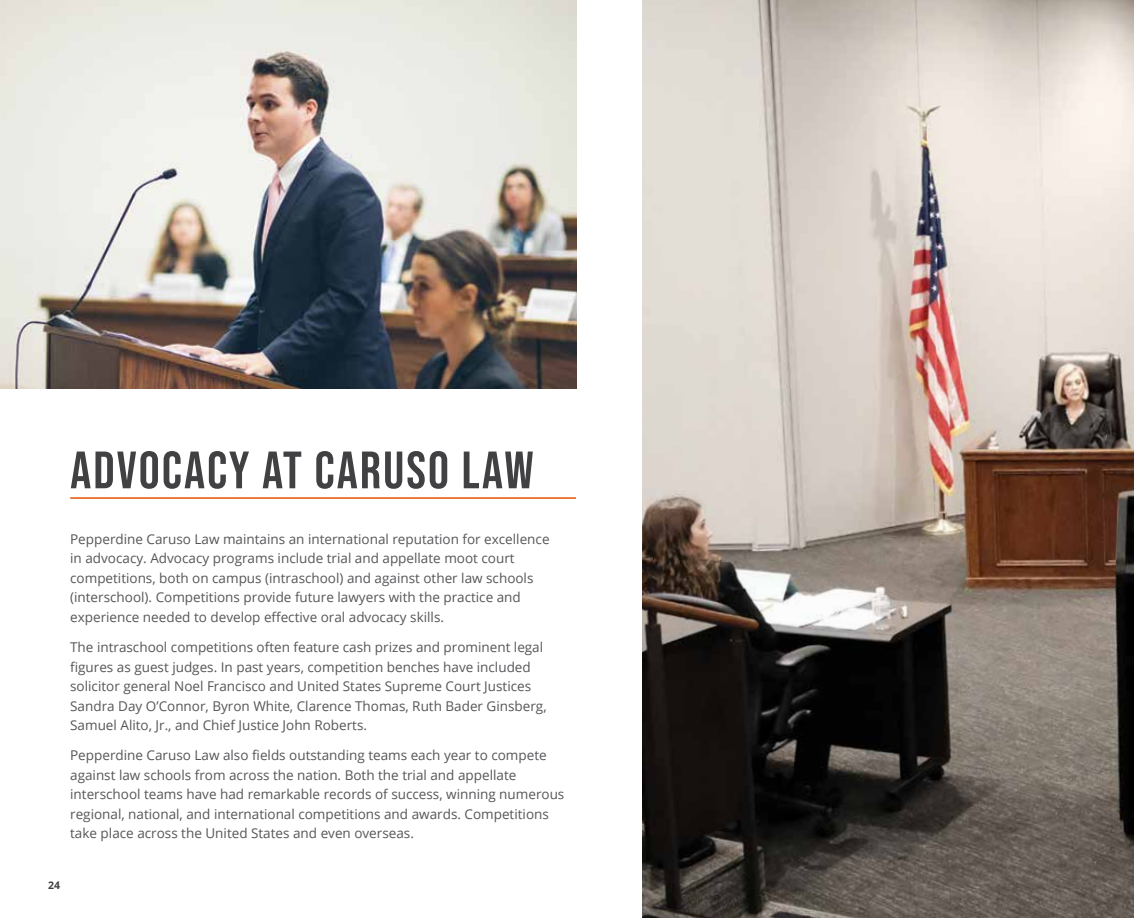
<style>
.page{position:relative;width:1134px;height:918px;background:#fff}
.page>*{position:absolute;margin:0;border:0;box-sizing:border-box;transform-origin:0 0}
.t1{font:52.5px "Bebas Neue";letter-spacing:.04em;color:#414042}
.t2{font:13.5px/19.5px "Open Sans";color:#565659}
.t3{font:700 10.5px "Open Sans";color:#414042}
</style>
<div class="page">
<img style="left:642px;top:0;width:492px;height:918px">
<img style="left:0;top:0;width:576px;height:388px">
<hr style="left:70px;top:497px;width:506px;height:2px;background:#e65300">
<h1 class="t1" style="left:70px;top:440px;width:465px">ADVOCACY AT CARUSO LAW</h1>
<p class="t2" style="left:70px;top:529px;width:481px">Pepperdine Caruso Law maintains an international reputation for excellence in advocacy. Advocacy programs include trial and appellate moot court competitions, both on campus (intraschool) and against other law schools (interschool). Competitions provide future lawyers with the practice and experience needed to develop effective oral advocacy skills.</p>
<p class="t2" style="left:70px;top:637px;width:478px">The intraschool competitions often feature cash prizes and prominent legal figures as guest judges. In past years, competition benches have included solicitor general Noel Francisco and United States Supreme Court Justices Sandra Day O’Connor, Byron White, Clarence Thomas, Ruth Bader Ginsberg, Samuel Alito, Jr., and Chief Justice John Roberts.</p>
<p class="t2" style="left:70px;top:745px;width:496px">Pepperdine Caruso Law also fields outstanding teams each year to compete against law schools from across the nation. Both the trial and appellate interschool teams have had remarkable records of success, winning numerous regional, national, and international competitions and awards. Competitions take place across the United States and even overseas.</p>
<p class="t3" style="left:48px;top:877px;width:13px">24</p>
</div>
